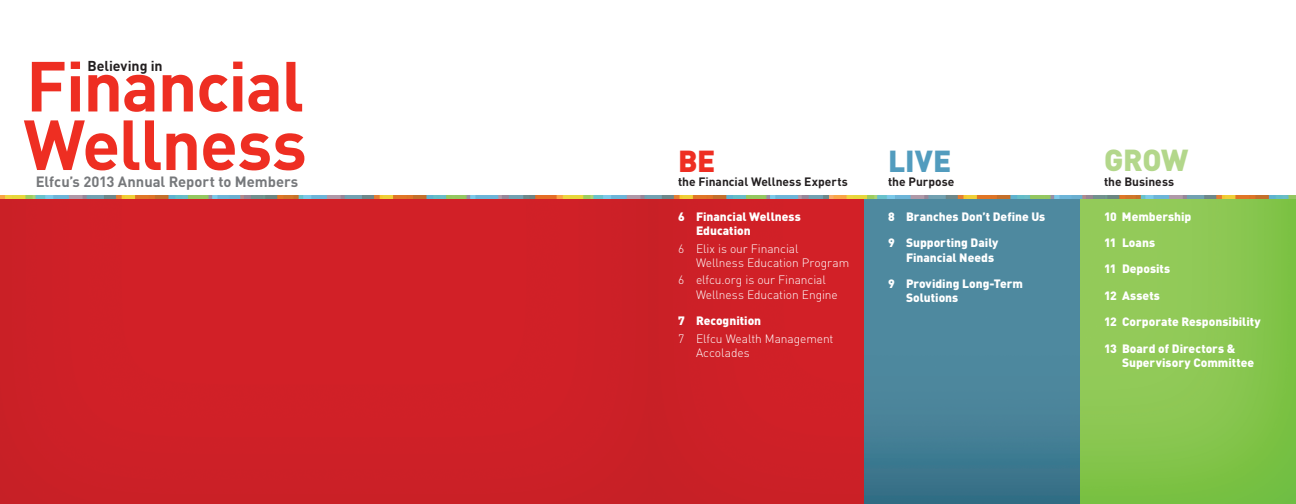
<style>
.page{position:relative;width:1296px;height:504px;background:#fff}
.page>*{position:absolute;margin:0;border:0;box-sizing:border-box;transform-origin:0 0}
.t1{font:700 69.7px/58.5px "DINOT";letter-spacing:-.02em;color:#ee2e22}
.t2{font:900 30px "DINOT";color:#529cbe}
.t3{font:900 30px "DINOT";color:#b3d78b}
.t4{font:900 30px "DINOT";color:#ee2e22}
.t5{font:700 14.7px "DINOT";letter-spacing:-.005em;color:#76787b}
.t6{font:700 14.2px "DINOT";letter-spacing:-.005em;color:#231f20}
.t7{font:900 12px/26.4px "DINOT";color:#fff}
.t8{font:300 12px/14.4px "DINOT";letter-spacing:-.005em;color:#fff}
.t9{font:700 12px "DINOT";color:#231f20}
</style>
<div class="page">
<img style="left:0;top:199px;width:1296px;height:305px">
<img style="left:0;top:195px;width:830px;height:4px">
<img style="left:830px;top:195px;width:466px;height:4px">
<p class="t6" style="left:87px;top:57px;width:77px">Believing in</p>
<h1 class="t1" style="left:23px;top:55px;width:285px">Financial<br>Wellness</h1>
<p class="t5" style="left:36px;top:172px;width:264px">Elfcu’s 2013 Annual Report to Members</p>
<h2 class="t4" style="left:678px;top:141px;width:39px">BE</h2>
<p class="t9" style="left:678px;top:174px;width:171px">the Financial Wellness Experts</p>
<p class="t7" style="left:696px;top:209px;width:106px;line-height:14.4px;text-indent:-18px">6 Financial Wellness<br>Education</p>
<p class="t8" style="left:696px;top:241px;width:155px;text-indent:-18px">6 Elix is our Financial<br>Wellness Education Program</p>
<p class="t8" style="left:696px;top:273px;width:143px;text-indent:-18px">6 elfcu.org is our Financial<br>Wellness Education Engine</p>
<p class="t7" style="left:678px;top:307px;width:85px">7 Recognition</p>
<p class="t8" style="left:696px;top:331px;width:139px;text-indent:-18px">7 Elfcu Wealth Management<br>Accolades</p>
<h2 class="t2" style="left:888px;top:141px;width:65px">LIVE</h2>
<p class="t9" style="left:888px;top:174px;width:68px">the Purpose</p>
<p class="t7" style="left:888px;top:203px;width:159px">8 Branches Don’t Define Us</p>
<p class="t7" style="left:906px;top:235px;width:94px;line-height:14.4px;text-indent:-18px">9 Supporting Daily<br>Financial Needs</p>
<p class="t7" style="left:906px;top:276px;width:119px;line-height:14.4px;text-indent:-18px">9 Providing Long-Term<br>Solutions</p>
<h2 class="t3" style="left:1104px;top:140px;width:86px">GROW</h2>
<p class="t9" style="left:1104px;top:174px;width:72px">the Business</p>
<p class="t7" style="left:1104px;top:203px;width:158px">10 Membership<br>11 Loans<br>11 Deposits<br>12 Assets<br>12 Corporate Responsibility<br>13 Board of Directors &amp;</p>
<p class="t7" style="left:1122px;top:349px;width:134px">Supervisory Committee</p>
</div>
